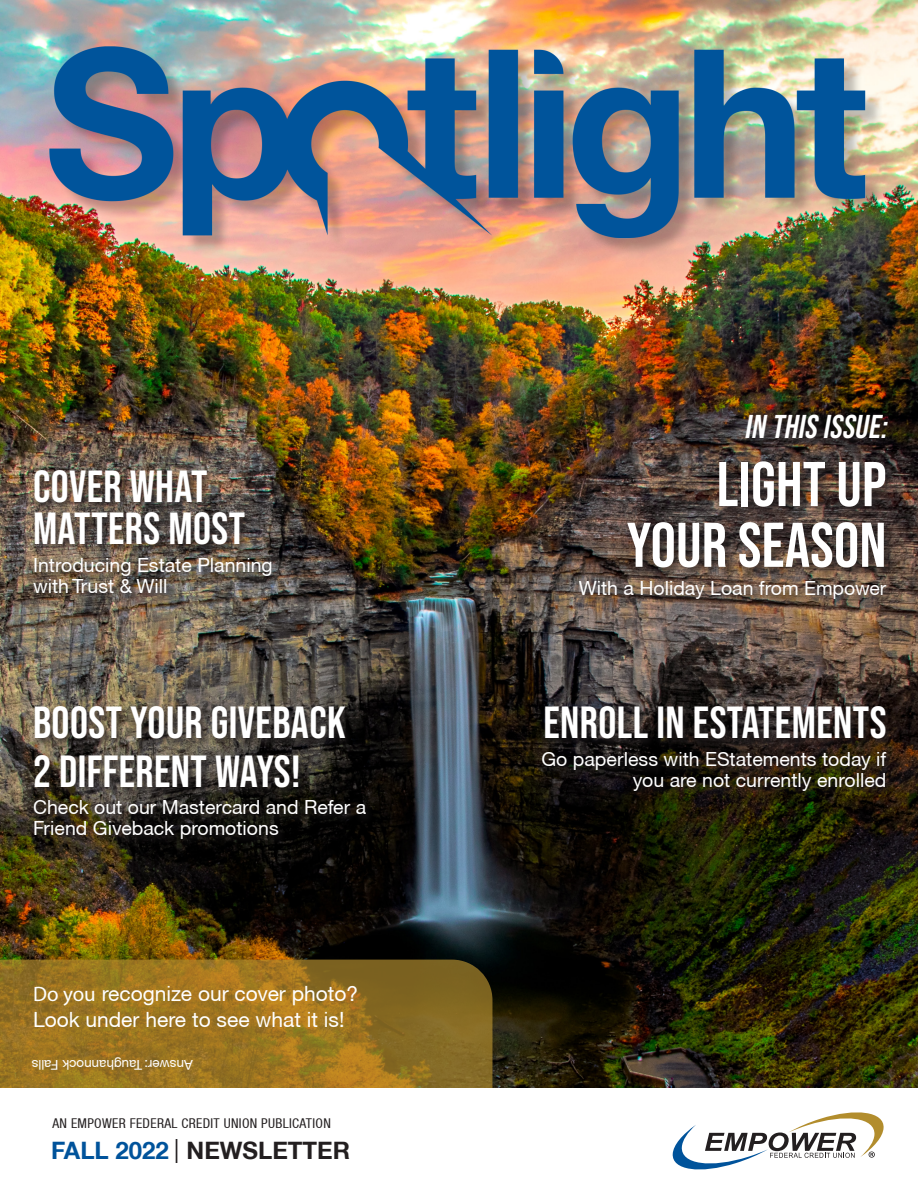
<style>
.page{position:relative;width:918px;height:1188px;background:#fff}
.page>*{position:absolute;margin:0;border:0;box-sizing:border-box;transform-origin:0 0}
.Cover_-_Short_Descri{font:63px "Bebas Neue";letter-spacing:.005em;color:#fff}
.Cover_Article_Title{font:45px/42px "Bebas Neue";letter-spacing:.01em;color:#fff}
.t1{font:italic 33px "Bebas Neue";color:#fff}
.t2{font:700 24px "Helvetica Neue LT";color:#231f20}
.Cover_-_Short_Descri-2{font:21px/25.5px "Helvetica Neue CE";color:#fff}
.Cover_-_Short_Descri-3{font:19.5px/21px "Helvetica Neue CE";color:#fff}
.t3{font:condensed 13.5px "Helvetica Neue LT";letter-spacing:.025em;color:#231f20}
.Cover_-_Short_Descri-4{font:13.5px "Helvetica Neue CE";color:#fff}
.s1{font-family:"Myriad Pro"}
.s2{color:#00539b}
.s3{font-family:"Myriad Pro";font-weight:400}
</style>
<div class="page">
<img style="left:0;top:260px;width:918px;height:828px">
<img style="left:0;top:0;width:918px;height:260px">
<div style="left:31px;top:469px;width:250px;height:135px;background:#231f20;opacity:.82"></div>
<div style="left:31px;top:704px;width:343px;height:145px;background:#231f20;opacity:.82"></div>
<div style="left:577px;top:411px;width:323px;height:199px;background:#231f20;opacity:.82"></div>
<div style="left:540px;top:704px;width:355px;height:97px;background:#231f20;opacity:.82"></div>
<svg style="left:0;top:960px;width:492px;height:128px;background:#977221"></svg>
<svg style="left:673px;top:1112px;width:211px;height:57px"></svg>
<p class="Cover_Article_Title" style="left:33px;top:465px;width:214px">COVER WHAT<br>MATTERS MOST</p>
<p class="Cover_-_Short_Descri-3" style="left:33px;top:555px;width:241px">Introducing Estate Planning with Trust &amp; Will</p>
<p class="Cover_Article_Title" style="left:33px;top:701px;width:314px">BOOST YOUR GIVEBACK</p>
<p class="Cover_Article_Title" style="left:33px;top:750px;width:269px">2 DIFFERENT WAYS!</p>
<p class="Cover_-_Short_Descri-3" style="left:33px;top:797px;width:335px">Check out our Mastercard and Refer a<br>Friend Giveback promotions</p>
<p class="Cover_-_Short_Descri-2" style="left:33px;top:981px;width:327px"><span class="s1">Do you</span> recognize our cover photo?<br>Look under here to see what it is!</p>
<p class="Cover_-_Short_Descri-4" style="left:193px;top:1073px;width:163px;rotate:-180deg">Answer: Taughannock Falls</p>
<p class="t3" style="left:52px;top:1115px;width:280px">AN EMPOWER FEDERAL CREDIT UNION PUBLICATION</p>
<p class="t2" style="left:51px;top:1136px;width:301px"><span class="s2">FALL 2022</span> <span class="s3">|</span> NEWSLETTER</p>
<p class="t1" style="left:744px;top:408px;width:150px">IN THIS ISSUE:</p>
<p class="Cover_-_Short_Descri" style="left:717px;top:449px;width:171px">LIGHT UP</p>
<p class="Cover_-_Short_Descri" style="left:627px;top:509px;width:261px">YOUR SEASON</p>
<p class="Cover_-_Short_Descri-3" style="left:579px;top:577px;width:309px">With a Holiday Loan from Empower</p>
<p class="Cover_Article_Title" style="left:543px;top:701px;width:344px">ENROLL IN ESTATEMENTS</p>
<p class="Cover_-_Short_Descri-3" style="left:542px;top:748px;width:346px;text-align:right">Go paperless with EStatements today if you are not currently enrolled</p>
</div>
